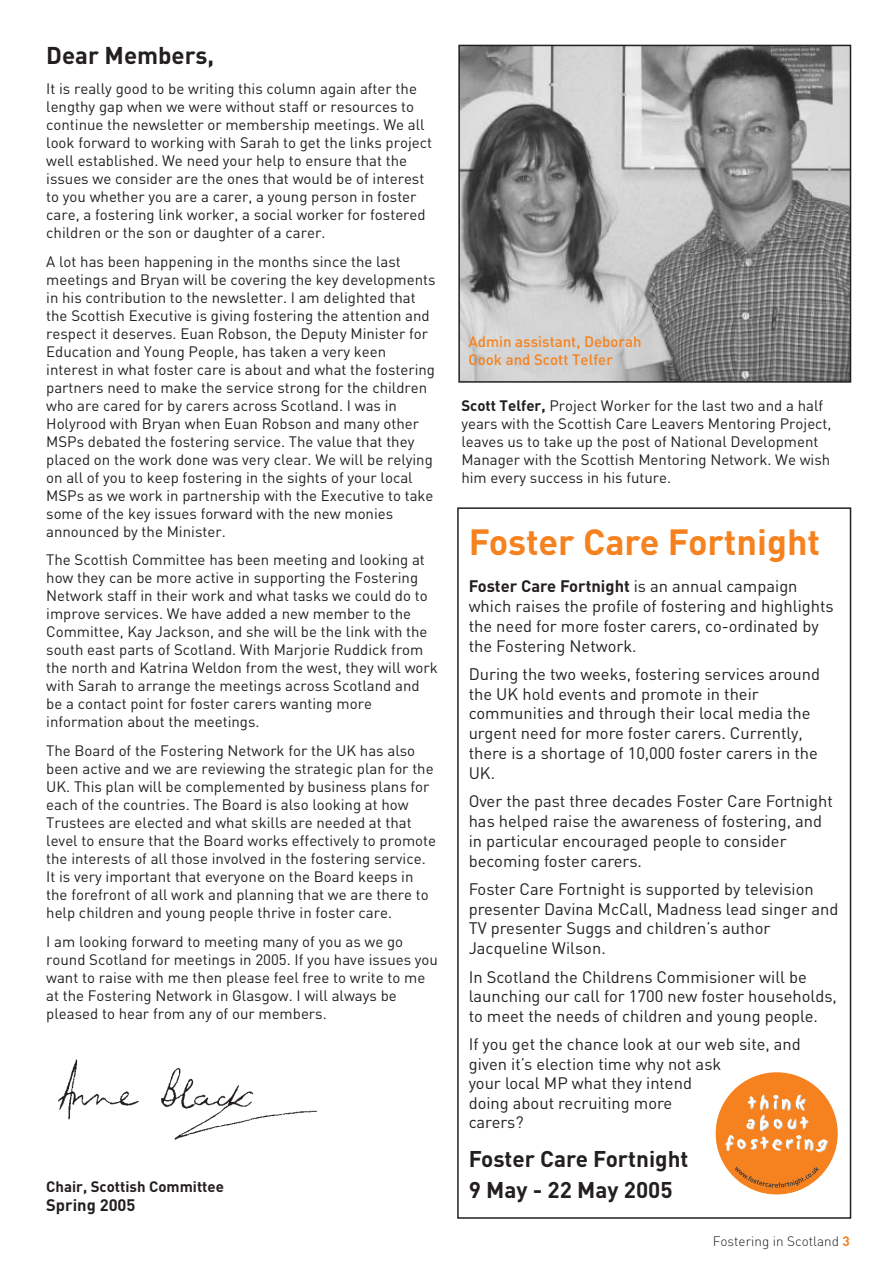
<style>
.page{position:relative;width:893px;height:1263px;background:#fff}
.page>*{position:absolute;margin:0;border:0;box-sizing:border-box;transform-origin:0 0}
.t1{font:700 36px "DIN";color:#f5821f}
.t2{font:700 24px "DIN";color:#231f1f}
.t3{font:700 22.5px/31px "DIN";color:#231f1f}
.t4{font:16.5px/19.8px "DIN";color:#231f1f}
.t5{font:700 16.5px "DIN";color:#231f1f}
.t6{font:15px/18px "DIN";color:#231f1f}
.t7{font:500 15px/18px "DIN";color:#f5821f}
.t8{font:700 15px "DIN";color:#231f1f}
.t9{font:300 13.5px "DIN";color:#231f1f}
.s1{font-weight:700}
.s2{font-weight:700;color:#f5821f}
</style>
<div class="page">
<img style="left:461px;top:48px;width:387px;height:332px">
<div style="left:458px;top:45px;width:393px;height:338px;border:2px solid #231f1f"></div>
<div style="left:457px;top:507px;width:394px;height:712px;border:2px solid #231f1f"></div>
<div style="left:715px;top:1072px;width:122px;height:123px;background:#f5821f;border-radius:50%"></div>
<svg style="left:734px;top:1167px;width:85px;height:21px"></svg>
<svg style="left:725px;top:1095px;width:103px;height:57px"></svg>
<img style="left:58px;top:1059px;width:260px;height:81px">
<h2 class="t2" style="left:46px;top:47px;width:169px">Dear Members,</h2>
<p class="t6" style="left:46px;top:81px;width:387px">It is really good to be writing this column again after the lengthy gap when we were without staff or resources to continue the newsletter or membership meetings. We all look forward to working with Sarah to get the links project well established. We need your help to ensure that the issues we consider are the ones that would be of interest to you whether you are a carer, a young person in foster care, a fostering link worker, a social worker for fostered children or the son or daughter of a carer.</p>
<p class="t6" style="left:46px;top:254px;width:391px">A lot has been happening in the months since the last meetings and Bryan will be covering the key developments in his contribution to the newsletter. I am delighted that the Scottish Executive is giving fostering the attention and respect it deserves. Euan Robson, the Deputy Minister for Education and Young People, has taken a very keen interest in what foster care is about and what the fostering partners need to make the service strong for the children who are cared for by carers across Scotland. I was in Holyrood with Bryan when Euan Robson and many other MSPs debated the fostering service. The value that they placed on the work done was very clear. We will be relying on all of you to keep fostering in the sights of your local MSPs as we work in partnership with the Executive to take some of the key issues forward with the new monies announced by the Minister.</p>
<p class="t6" style="left:46px;top:553px;width:393px">The Scottish Committee has been meeting and looking at how they can be more active in supporting the Fostering Network staff in their work and what tasks we could do to improve services. We have added a new member to the Committee, Kay Jackson, and she will be the link with the south east parts of Scotland. With Marjorie Ruddick from the north and Katrina Weldon from the west, they will work with Sarah to arrange the meetings across Scotland and be a contact point for foster carers wanting more information about the meetings.</p>
<p class="t6" style="left:46px;top:743px;width:391px">The Board of the Fostering Network for the UK has also been active and we are reviewing the strategic plan for the UK. This plan will be complemented by business plans for each of the countries. The Board is also looking at how Trustees are elected and what skills are needed at that level to ensure that the Board works effectively to promote the interests of all those involved in the fostering service.<br>It is very important that everyone on the Board keeps in the forefront of all work and planning that we are there to help children and young people thrive in foster care.</p>
<p class="t6" style="left:46px;top:934px;width:393px">I am looking forward to meeting many of you as we go round Scotland for meetings in 2005. If you have issues you want to raise with me then please feel free to write to me at the Fostering Network in Glasgow. I will always be pleased to hear from any of our members.</p>
<p class="t8" style="left:46px;top:1181px;width:179px">Chair, Scottish Committee</p>
<p class="t5" style="left:46px;top:1199px;width:91px">Spring 2005</p>
<p class="t7" style="left:468px;top:335px;width:175px">Admin assistant, Deborah<br>Cook and Scott Telfer</p>
<p class="t6" style="left:461px;top:398px;width:372px"><span class="s1">Scott Telfer,</span> Project Worker for the last two and a half years with the Scottish Care Leavers Mentoring Project, leaves us to take up the post of National Development Manager with the Scottish Mentoring Network. We wish him every success in his future.</p>
<h1 class="t1" style="left:468px;top:529px;width:353px">Foster Care Fortnight</h1>
<p class="t4" style="left:468px;top:578px;width:366px"><span class="s1">Foster Care Fortnight</span> is an annual campaign which raises the profile of fostering and highlights the need for more foster carers, co-ordinated by the Fostering Network.</p>
<p class="t4" style="left:468px;top:666px;width:353px">During the two weeks, fostering services around the UK hold events and promote in their communities and through their local media the urgent need for more foster carers. Currently, there is a shortage of 10,000 foster carers in the UK.</p>
<p class="t4" style="left:468px;top:793px;width:366px">Over the past three decades Foster Care Fortnight has helped raise the awareness of fostering, and in particular encouraged people to consider becoming foster carers.</p>
<p class="t4" style="left:468px;top:881px;width:371px">Foster Care Fortnight is supported by television presenter Davina McCall, Madness lead singer and TV presenter Suggs and children’s author Jacqueline Wilson.</p>
<p class="t4" style="left:468px;top:969px;width:370px">In Scotland the Childrens Commisioner will be launching our call for 1700 new foster households, to meet the needs of children and young people.</p>
<p class="t4" style="left:468px;top:1036px;width:333px">If you get the chance look at our web site, and given it’s election time why not ask<br>your local MP what they intend<br>doing about recruiting more<br>carers?</p>
<h3 class="t3" style="left:468px;top:1146px;width:221px">Foster Care Fortnight<br>9 May - 22 May 2005</h3>
<p class="t9" style="left:712px;top:1236px;width:138px">Fostering in Scotland <span class="s2">3</span></p>
</div>
